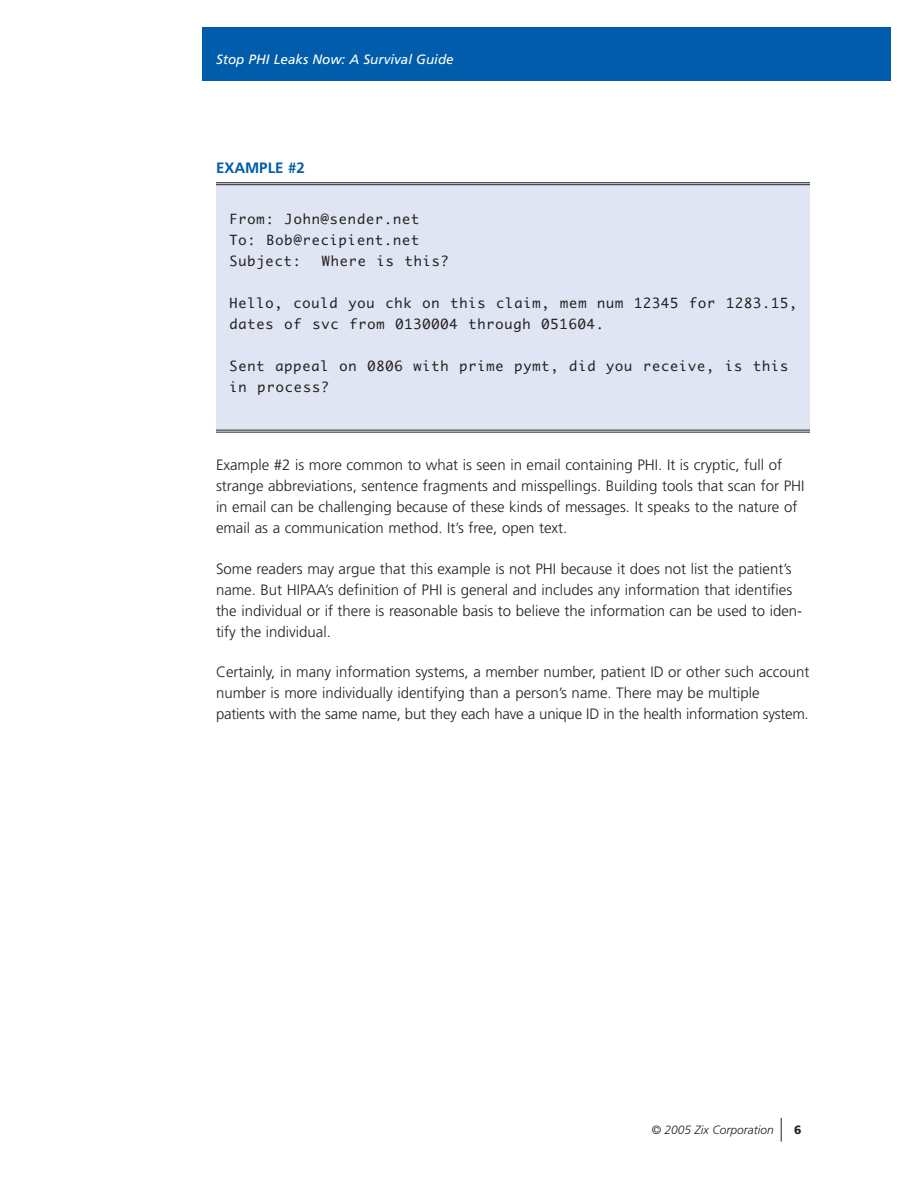
<style>
.page{position:relative;width:918px;height:1188px;background:#fff}
.page>*{position:absolute;margin:0;border:0;box-sizing:border-box;transform-origin:0 0}
.t1{font:300 15px/21px "Frutiger";color:#231f20}
.t2{font:700 15px "Frutiger";color:#015dab}
.t3{font:13.5px/21px "Monaco";letter-spacing:.07em;color:#231f20}
.t4{font:italic 13.5px "Frutiger";color:#fff}
.t5{font:italic 300 12px "Frutiger";color:#231f20}
.t6{font:900 12px "Frutiger";color:#231f20}
</style>
<div class="page">
<div style="left:216px;top:184px;width:594px;height:246px;background:#e0e5f3"></div>
<hr style="left:216px;top:182px;width:594px;height:1px;background:#231f20">
<hr style="left:216px;top:184px;width:594px;height:1px;background:#231f20">
<hr style="left:216px;top:430px;width:594px;height:1px;background:#231f20">
<hr style="left:216px;top:432px;width:594px;height:1px;background:#231f20">
<div style="left:202px;top:27px;width:689px;height:54px;background:#015dab"></div>
<svg style="left:781px;top:1118px;width:1px;height:24px"></svg>
<p class="t4" style="left:216px;top:53px;width:239px">Stop PHI Leaks Now: A Survival Guide</p>
<p class="t2" style="left:216px;top:162px;width:90px">EXAMPLE #2</p>
<p class="t3" style="left:230px;top:209px;width:191px;text-align:justify">From: John@sender.net To: Bob@recipient.net Subject:</p>
<p class="t3" style="left:322px;top:251px;width:129px">Where is this?</p>
<p class="t3" style="left:230px;top:293px;width:569px">Hello, could you chk on this claim, mem num 12345 for 1283.15, dates of svc from 0130004 through 051604.</p>
<p class="t3" style="left:230px;top:356px;width:560px">Sent appeal on 0806 with prime pymt, did you receive, is this in process?</p>
<p class="t1" style="left:216px;top:456px;width:590px">Example #2 is more common to what is seen in email containing PHI. It is cryptic, full of strange abbreviations, sentence fragments and misspellings. Building tools that scan for PHI in email can be challenging because of these kinds of messages. It speaks to the nature of email as a communication method. It’s free, open text.</p>
<p class="t1" style="left:216px;top:559px;width:588px">Some readers may argue that this example is not PHI because it does not list the patient’s name. But HIPAA’s definition of PHI is general and includes any information that identifies the individual or if there is reasonable basis to believe the information can be used to iden&shy;tify the individual.</p>
<p class="t1" style="left:216px;top:663px;width:595px">Certainly, in many information systems, a member number, patient ID or other such account number is more individually identifying than a person’s name. There may be multiple patients with the same name, but they each have a unique ID in the health information system.</p>
<p class="t5" style="left:651px;top:1125px;width:124px">© 2005 Zix Corporation</p>
<p class="t6" style="left:794px;top:1125px;width:9px">6</p>
</div>
